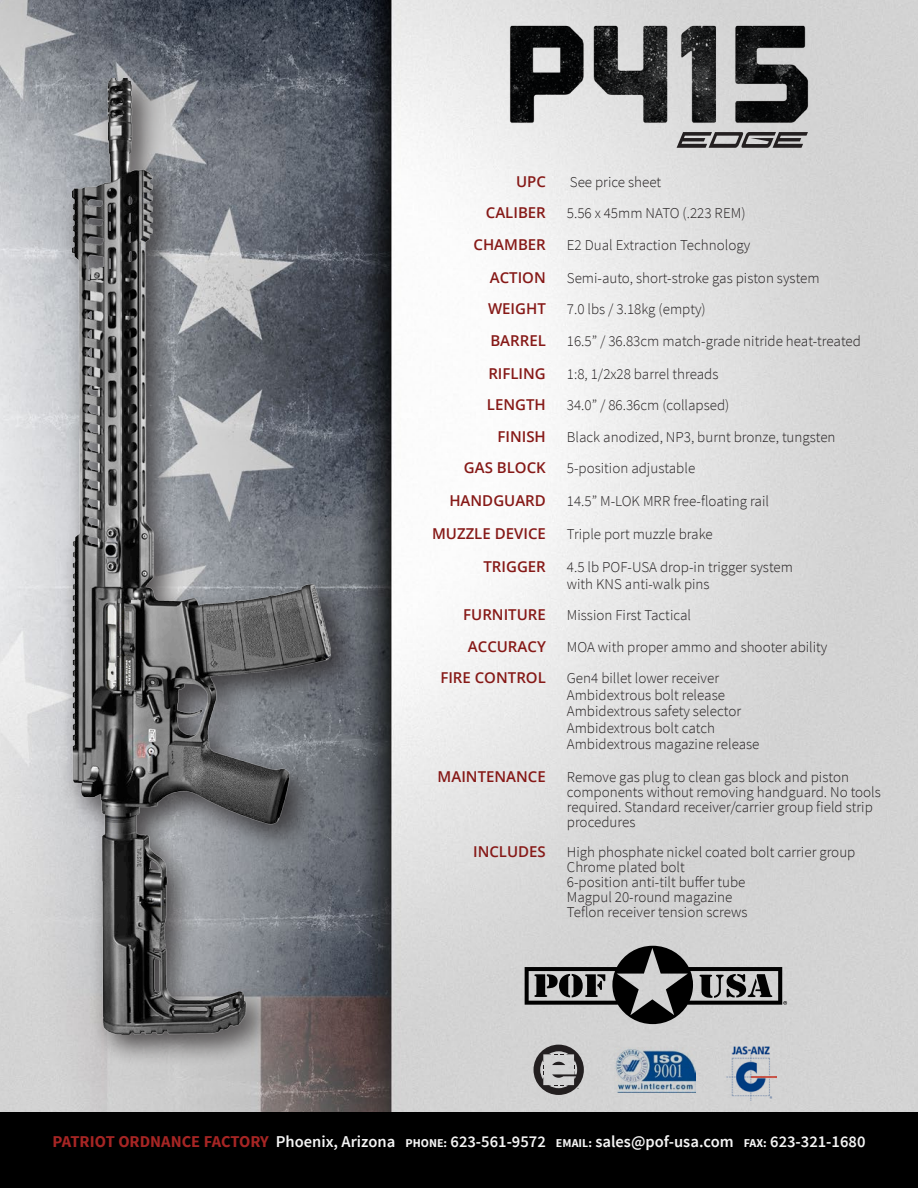
<style>
.page{position:relative;width:918px;height:1188px;background:#fff}
.page>*{position:absolute;margin:0;border:0;box-sizing:border-box;transform-origin:0 0}
.t1{font:600 16.5px "Source Sans Pro";color:#f5f5f5}
.Specs{font:300 15px/15px "Source Sans Pro";color:#231f20}
.Specs-2{font:600 15px "Open Sans";color:#861917}
.s1{font-weight:700;color:#a62524}
.s2{font-weight:700;font-size:12px}
</style>
<div class="page">
<img style="left:0;top:0;width:918px;height:1112px">
<div style="left:0;top:1112px;width:918px;height:76px;background:#000"></div>
<svg style="left:534px;top:1045px;width:50px;height:50px;background:#8d8b8c"></svg>
<svg style="left:525px;top:946px;width:262px;height:78px;background:#8c8c8c"></svg>
<img style="left:614px;top:1048px;width:82px;height:44px">
<img style="left:726px;top:1046px;width:51px;height:55px">
<img style="left:465px;top:3px;width:387px;height:152px">
<svg style="left:677px;top:132px;width:131px;height:16px;background:#706e6e"></svg>
<div style="left:61px;top:68px;width:302px;height:999px;background:#231f20;opacity:.75"></div>
<img style="left:72px;top:79px;width:259px;height:955px">
<p class="Specs-2" style="left:516px;top:171px;width:31px">UPC</p>
<p class="Specs" style="left:570px;top:174px;width:93px">See price sheet</p>
<p class="Specs-2" style="left:486px;top:203px;width:61px">CALIBER</p>
<p class="Specs" style="left:567px;top:206px;width:180px">5.56 x 45mm NATO (.223 REM)</p>
<p class="Specs-2" style="left:473px;top:234px;width:74px">CHAMBER</p>
<p class="Specs" style="left:567px;top:237px;width:185px">E2 Dual Extraction Technology</p>
<p class="Specs-2" style="left:490px;top:267px;width:58px">ACTION</p>
<p class="Specs" style="left:567px;top:270px;width:254px">Semi-auto, short-stroke gas piston system</p>
<p class="Specs-2" style="left:488px;top:299px;width:59px">WEIGHT</p>
<p class="Specs" style="left:567px;top:302px;width:140px">7.0 lbs / 3.18kg (empty)</p>
<p class="Specs-2" style="left:490px;top:330px;width:57px">BARREL</p>
<p class="Specs" style="left:567px;top:333px;width:296px">16.5” / 36.83cm match-grade nitride heat-treated</p>
<p class="Specs-2" style="left:488px;top:363px;width:59px">RIFLING</p>
<p class="Specs" style="left:567px;top:366px;width:153px">1:8, 1/2x28 barrel threads</p>
<p class="Specs-2" style="left:487px;top:395px;width:60px">LENGTH</p>
<p class="Specs" style="left:567px;top:398px;width:164px">34.0” / 86.36cm (collapsed)</p>
<p class="Specs-2" style="left:497px;top:426px;width:50px">FINISH</p>
<p class="Specs" style="left:567px;top:429px;width:270px">Black anodized, NP3, burnt bronze, tungsten</p>
<p class="Specs-2" style="left:464px;top:458px;width:83px">GAS BLOCK</p>
<p class="Specs" style="left:567px;top:461px;width:130px">5-position adjustable</p>
<p class="Specs-2" style="left:449px;top:491px;width:98px">HANDGUARD</p>
<p class="Specs" style="left:567px;top:494px;width:204px">14.5” M-LOK MRR free-floating rail</p>
<p class="Specs-2" style="left:432px;top:524px;width:115px">MUZZLE DEVICE</p>
<p class="Specs" style="left:567px;top:527px;width:147px">Triple port muzzle brake</p>
<p class="Specs-2" style="left:483px;top:557px;width:64px">TRIGGER</p>
<p class="Specs" style="left:567px;top:560px;width:228px">4.5 lb POF-USA drop-in trigger system</p>
<p class="Specs" style="left:567px;top:576px;width:144px">with KNS anti-walk pins</p>
<p class="Specs-2" style="left:463px;top:605px;width:84px">FURNITURE</p>
<p class="Specs" style="left:567px;top:608px;width:126px">Mission First Tactical</p>
<p class="Specs-2" style="left:468px;top:636px;width:79px">ACCURACY</p>
<p class="Specs" style="left:567px;top:639px;width:262px">MOA with proper ammo and shooter ability</p>
<p class="Specs-2" style="left:440px;top:668px;width:107px">FIRE CONTROL</p>
<p class="Specs" style="left:567px;top:671px;width:154px">Gen4 billet lower receiver</p>
<p class="Specs" style="left:567px;top:687px;width:160px">Ambidextrous bolt release</p>
<p class="Specs" style="left:567px;top:704px;width:176px">Ambidextrous safety selector</p>
<p class="Specs" style="left:567px;top:720px;width:150px">Ambidextrous bolt catch</p>
<p class="Specs" style="left:567px;top:737px;width:194px">Ambidextrous magazine release</p>
<p class="Specs-2" style="left:438px;top:767px;width:110px">MAINTENANCE</p>
<p class="Specs" style="left:567px;top:770px;width:316px">Remove gas plug to clean gas block and piston components without removing handguard. No tools required. Standard receiver/carrier group field strip procedures</p>
<p class="Specs-2" style="left:473px;top:842px;width:74px">INCLUDES</p>
<p class="Specs" style="left:567px;top:845px;width:290px">High phosphate nickel coated bolt carrier group<br>Chrome plated bolt</p>
<p class="Specs" style="left:567px;top:875px;width:180px">6-position anti-tilt buffer tube</p>
<p class="Specs" style="left:567px;top:890px;width:182px">Magpul 20-round magazine<br>Teflon receiver tension screws</p>
<p class="t1" style="left:53px;top:1132px;width:814px"><span class="s1">PATRIOT ORDNANCE FACTORY</span> Phoenix, Arizona <span class="s2">PHONE:</span> 623-561-9572 <span class="s2">EMAIL:</span> sales@pof-usa.com <span class="s2">FAX:</span> 623-321-1680</p>
</div>
